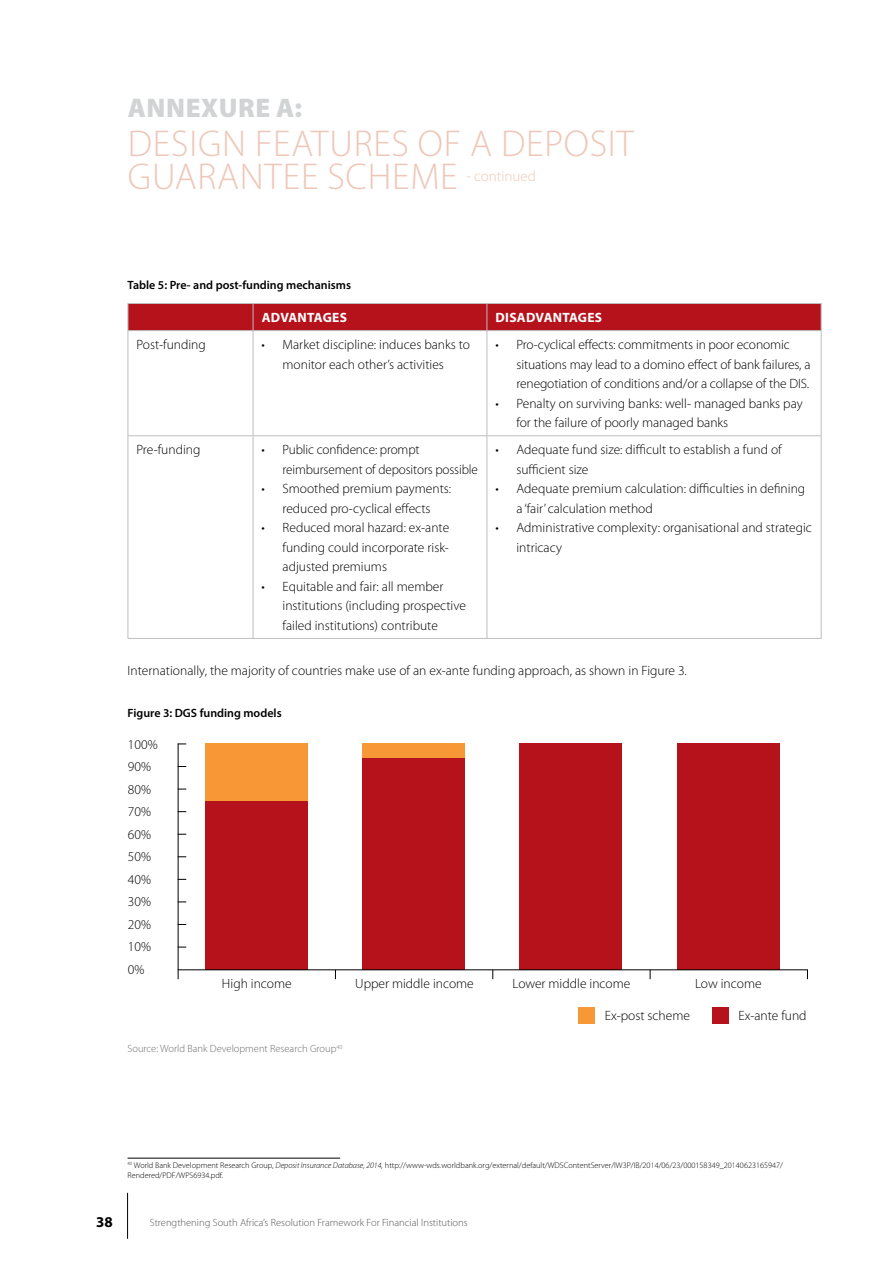
<style>
.page{position:relative;width:893px;height:1263px;background:#fff}
.page>*{position:absolute;margin:0;border:0;box-sizing:border-box;transform-origin:0 0}
.t1{font:300 37.5px/33px "Myriad Pro";letter-spacing:.02em;color:#eec7b8}
.t2{font:900 27px "Myriad Pro";letter-spacing:.02em;color:#d1d3d4}
.t3{font:300 15px "Myriad Pro";color:#eec7b8}
.t4{font:700 15px "Myriad Pro";color:#000}
.t5{font:300 13.5px/19.5px "Myriad Pro";color:#000}
.t6{font:700 13.5px "Myriad Pro";letter-spacing:.02em;color:#fff}
.t7{font:600 12px "Myriad Pro";color:#000}
.t8{font:300 10.5px "Myriad Pro";color:#58595b}
.t9{font:300 10.5px "Myriad Pro";color:#6d6e71}
.t10{font:300 8.25px/9.9px "Myriad Pro";color:#000}
.s1{font-style:italic}
</style>
<div class="page">
<hr style="left:127px;top:1193px;width:1px;height:46px;background:#000">
<div style="left:128px;top:303px;width:694px;height:28px;background:#b5121b"></div>
<hr style="left:128px;top:330px;width:125px;height:1px;background:#bcbec0">
<hr style="left:128px;top:331px;width:1px;height:104px;background:#bcbec0">
<hr style="left:253px;top:330px;width:234px;height:1px;background:#bcbec0">
<hr style="left:253px;top:331px;width:1px;height:104px;background:#bcbec0">
<hr style="left:487px;top:330px;width:334px;height:1px;background:#bcbec0">
<hr style="left:487px;top:331px;width:1px;height:104px;background:#bcbec0">
<hr style="left:821px;top:331px;width:1px;height:104px;background:#bcbec0">
<hr style="left:128px;top:435px;width:125px;height:1px;background:#bcbec0">
<hr style="left:128px;top:436px;width:1px;height:202px;background:#bcbec0">
<hr style="left:253px;top:435px;width:234px;height:1px;background:#bcbec0">
<hr style="left:253px;top:436px;width:1px;height:202px;background:#bcbec0">
<hr style="left:487px;top:435px;width:334px;height:1px;background:#bcbec0">
<hr style="left:487px;top:436px;width:1px;height:202px;background:#bcbec0">
<hr style="left:821px;top:436px;width:1px;height:202px;background:#bcbec0">
<hr style="left:128px;top:638px;width:125px;height:1px;background:#bcbec0">
<hr style="left:253px;top:638px;width:234px;height:1px;background:#bcbec0">
<hr style="left:487px;top:638px;width:334px;height:1px;background:#bcbec0">
<hr style="left:128px;top:1158px;width:212px;height:1px;background:#000">
<div style="left:205px;top:801px;width:102px;height:169px;background:#b5121b"></div>
<div style="left:362px;top:758px;width:103px;height:212px;background:#b5121b"></div>
<div style="left:520px;top:743px;width:102px;height:227px;background:#b5121b"></div>
<div style="left:677px;top:743px;width:103px;height:227px;background:#b5121b"></div>
<div style="left:205px;top:743px;width:102px;height:58px;background:#f89735"></div>
<div style="left:362px;top:743px;width:103px;height:15px;background:#f89735"></div>
<hr style="left:178px;top:743px;width:1px;height:236px;background:#000">
<hr style="left:178px;top:969px;width:630px;height:1px;background:#000">
<div style="left:578px;top:1007px;width:16px;height:16px;background:#f89735"></div>
<div style="left:712px;top:1007px;width:16px;height:16px;background:#b5121b"></div>
<h2 class="t2" style="left:128px;top:93px;width:176px">ANNEXURE A:</h2>
<h1 class="t1" style="left:128px;top:127px;width:508px">DESIGN FEATURES OF A DEPOSIT<br>GUARANTEE SCHEME</h1>
<p class="t3" style="left:466px;top:168px;width:71px">- continued</p>
<p class="t7" style="left:128px;top:277px;width:225px">Table 5: Pre- and post-funding mechanisms</p>
<p class="t6" style="left:262px;top:309px;width:87px">ADVANTAGES</p>
<p class="t6" style="left:496px;top:309px;width:108px">DISADVANTAGES</p>
<p class="t5" style="left:136px;top:335px;width:71px">Post-funding</p>
<p class="t5" style="left:262px;top:335px;width:210px;text-align:center">• Market discipline: induces banks to monitor each other’s activities</p>
<p class="t5" style="left:516px;top:335px;width:295px;text-indent:-21px">• Pro-cyclical effects: commitments in poor economic situations may lead to a domino effect of bank failures, a renegotiation of conditions and/or a collapse of the DIS.</p>
<p class="t5" style="left:516px;top:394px;width:288px;text-indent:-21px">• Penalty on surviving banks: well- managed banks pay for the failure of poorly managed banks</p>
<p class="t5" style="left:136px;top:440px;width:65px">Pre-funding</p>
<p class="t5" style="left:283px;top:440px;width:197px;text-indent:-21px">• Public confidence: prompt reimbursement of depositors possible</p>
<p class="t5" style="left:262px;top:479px;width:191px;text-align:center">• Smoothed premium payments: reduced pro-cyclical effects</p>
<p class="t5" style="left:283px;top:518px;width:168px;text-align:justify;text-indent:-21px">• Reduced moral hazard: ex-ante funding could incorporate risk&shy;adjusted premiums</p>
<p class="t5" style="left:283px;top:577px;width:185px;text-indent:-21px">• Equitable and fair: all member institutions (including prospective failed institutions) contribute</p>
<p class="t5" style="left:516px;top:440px;width:267px;text-indent:-21px">• Adequate fund size: difficult to establish a fund of sufficient size</p>
<p class="t5" style="left:516px;top:479px;width:290px;text-indent:-21px">• Adequate premium calculation: difficulties in defining a ‘fair’ calculation method</p>
<p class="t5" style="left:516px;top:518px;width:297px;text-indent:-21px">• Administrative complexity: organisational and strategic intricacy</p>
<p class="t5" style="left:128px;top:661px;width:561px">Internationally, the majority of countries make use of an ex-ante funding approach, as shown in Figure 3.</p>
<p class="t7" style="left:128px;top:705px;width:156px">Figure 3: DGS funding models</p>
<p class="t5" style="left:128px;top:733px;width:31px;line-height:22.5px">100%<br>90%<br>80%<br>70%<br>60%<br>50%<br>40%<br>30%<br>20%<br>10%<br>0%</p>
<p class="t5" style="left:222px;top:974px;width:71px">High income</p>
<p class="t5" style="left:355px;top:974px;width:120px">Upper middle income</p>
<p class="t5" style="left:512px;top:974px;width:119px">Lower middle income</p>
<p class="t5" style="left:695px;top:974px;width:68px">Low income</p>
<p class="t5" style="left:605px;top:1006px;width:87px">Ex-post scheme</p>
<p class="t5" style="left:738px;top:1006px;width:70px">Ex-ante fund</p>
<p class="t9" style="left:128px;top:1043px;width:216px">Source: World Bank Development Research Group<sup>40</sup></p>
<p class="t10" style="left:128px;top:1160px;width:657px"><sup>40</sup> World Bank Development Research Group, <span class="s1">Deposit Insurance Database, 2014,</span> http://www-wds.worldbank.org/external/default/WDSContentServer/IW3P/IB/2014/06/23/000158349_20140623165947/<br>Rendered/PDF/WPS6934.pdf.</p>
<p class="t4" style="left:96px;top:1212px;width:18px">38</p>
<p class="t8" style="left:150px;top:1217px;width:319px">Strengthening South Africa’s Resolution Framework For Financial Institutions</p>
</div>
